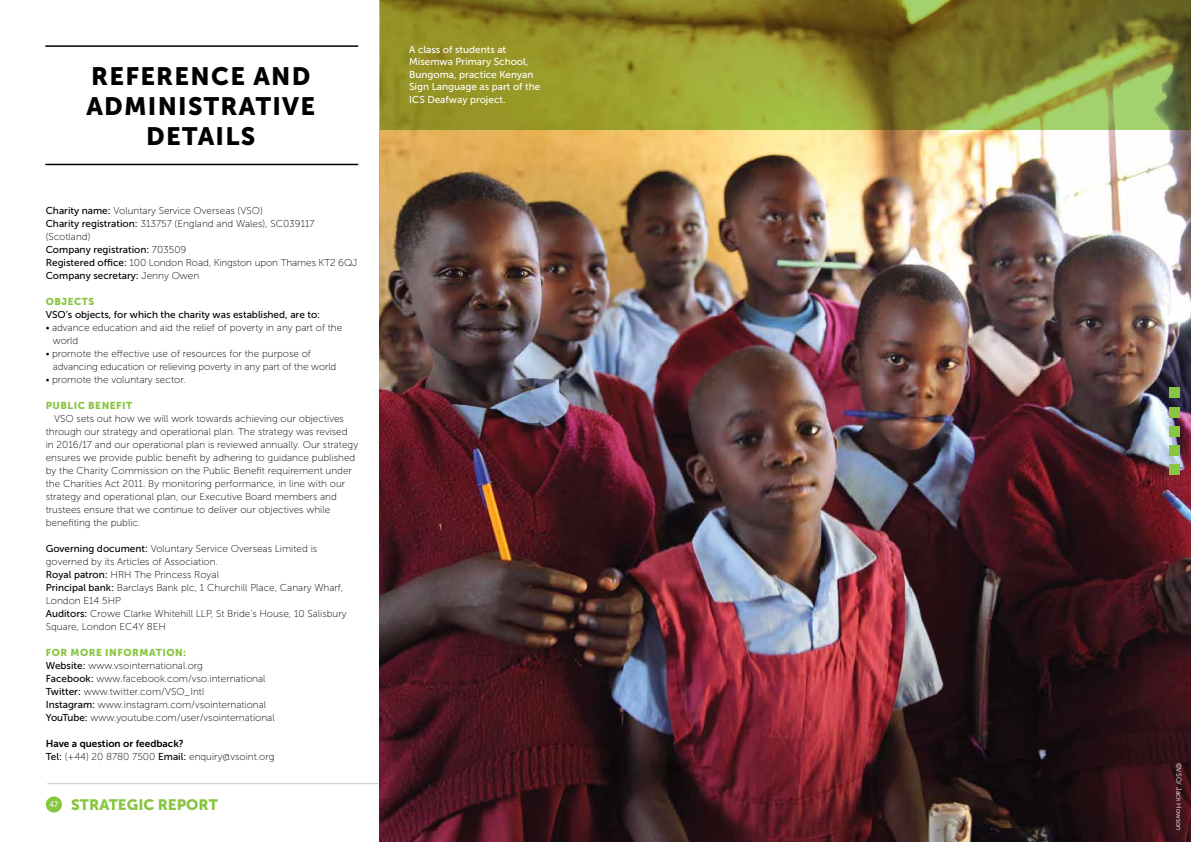
<style>
.page{position:relative;width:1191px;height:842px;background:#fff}
.page>*{position:absolute;margin:0;border:0;box-sizing:border-box;transform-origin:0 0}
.t1{font:25px/30px "Museo Sans 900";letter-spacing:.05em;color:#000;text-align:center}
.t2{font:15px "Museo Sans 900";color:#88c540}
.t3{font:10px/13px "Museo Sans 100";color:#000}
.t4{font:10px "Museo Sans 500";color:#000}
.t5{font:10px/12.5px "Museo Sans 500";color:#fff}
.t6{font:10px "Museo Sans 900";letter-spacing:.05em;color:#88c540}
.t7{font:10px "Museo Sans 700";color:#000}
.t8{font:7px "Museo Sans 300";color:#fff}
.s1{font-family:"Museo Sans 500"}
.s2{font-family:"Museo Sans 100"}
</style>
<div class="page">
<hr style="left:47px;top:783px;width:1098px;height:1px;background:#c7c8ca">
<div style="left:46px;top:796px;width:16px;height:16px;background:#88c540;border-radius:50%"></div>
<img style="left:380px;top:130px;width:811px;height:712px">
<svg style="left:380px;top:0;width:811px;height:130px;background:#8b8b2d"></svg>
<hr style="left:45px;top:45px;width:313px;height:2px;background:#000">
<hr style="left:45px;top:164px;width:313px;height:1px;background:#000">
<div style="left:1168px;top:387px;width:11px;height:11px;background:#88c540"></div>
<div style="left:1168px;top:407px;width:11px;height:11px;background:#88c540"></div>
<div style="left:1168px;top:426px;width:11px;height:10px;background:#88c540"></div>
<div style="left:1168px;top:445px;width:11px;height:11px;background:#88c540"></div>
<div style="left:1168px;top:464px;width:11px;height:11px;background:#88c540"></div>
<h1 class="t1" style="left:86px;top:61px;width:230px">REFERENCE AND<br>ADMINISTRATIVE<br>DETAILS</h1>
<p class="t3" style="left:46px;top:205px;width:270px"><span class="s1">Charity name:</span> Voluntary Service Overseas (VSO)<br><span class="s1">Charity registration:</span> 313757 (England and Wales), SC039117 (Scotland)</p>
<p class="t4" style="left:46px;top:244px;width:142px">Company registration: <span class="s2">703509</span></p>
<p class="t3" style="left:46px;top:257px;width:313px"><span class="s1">Registered office:</span> 100 London Road, Kingston upon Thames KT2 6QJ</p>
<p class="t4" style="left:46px;top:270px;width:155px">Company secretary: <span class="s2">Jenny Owen</span></p>
<p class="t6" style="left:46px;top:296px;width:50px">OBJECTS</p>
<p class="t4" style="left:46px;top:309px;width:276px">VSO’s objects, for which the charity was established, are to:</p>
<p class="t3" style="left:53px;top:322px;width:291px;text-indent:-7px">• advance education and aid the relief of poverty in any part of the world</p>
<p class="t3" style="left:53px;top:348px;width:285px;text-indent:-7px">• promote the effective use of resources for the purpose of advancing education or relieving poverty in any part of the world</p>
<p class="t3" style="left:46px;top:374px;width:141px">• promote the voluntary sector.</p>
<p class="t6" style="left:46px;top:400px;width:88px">PUBLIC BENEFIT</p>
<p class="t3" style="left:46px;top:413px;width:314px;text-indent:8px">VSO sets out how we will work towards achieving our objectives through our strategy and operational plan. The strategy was revised<br>in 2016/17 and our operational plan is reviewed annually. Our strategy ensures we provide public benefit by adhering to guidance published by the Charity Commission on the Public Benefit requirement under the Charities Act 2011. By monitoring performance, in line with our strategy and operational plan, our Executive Board members and trustees ensure that we continue to deliver our objectives while benefiting the public.</p>
<p class="t3" style="left:46px;top:543px;width:302px"><span class="s1">Governing document:</span> Voluntary Service Overseas Limited is governed by its Articles of Association.<br><span class="s1">Royal patron:</span> HRH The Princess Royal<br><span class="s1">Principal bank:</span> Barclays Bank plc, 1 Churchill Place, Canary Wharf, London E14 5HP<br><span class="s1">Auditors:</span> Crowe Clarke Whitehill LLP, St Bride’s House, 10 Salisbury Square, London EC4Y 8EH</p>
<p class="t6" style="left:46px;top:647px;width:142px">FOR MORE INFORMATION:</p>
<p class="t3" style="left:46px;top:660px;width:230px"><span class="s1">Website:</span> www.vsointernational.org<br><span class="s1">Facebook:</span> www.facebook.com/vso.international <span class="s1">Twitter:</span> www.twitter.com/VSO_Intl<br><span class="s1">Instagram:</span> www.instagram.com/vsointernational <span class="s1">YouTube:</span> www.youtube.com/user/vsointernational</p>
<p class="t7" style="left:46px;top:738px;width:139px">Have a question or feedback?</p>
<p class="t3" style="left:46px;top:751px;width:230px"><span class="s1">Tel:</span> (+44) 20 8780 7500 <span class="s1">Email:</span> enquiry@vsoint.org</p>
<h2 class="t2" style="left:49px;top:797px;width:170px"><sup>47</sup> STRATEGIC REPORT</h2>
<p class="t5" style="left:409px;top:43px;width:133px">A class of students at<br>Misemwa Primary School,<br>Bungoma, practice Kenyan<br>Sign Language as part of the<br>ICS Deafway project.</p>
<p class="t8" style="left:1182px;top:763px;width:69px;rotate:90deg">©VSO/ Jack Howson</p>
</div>
